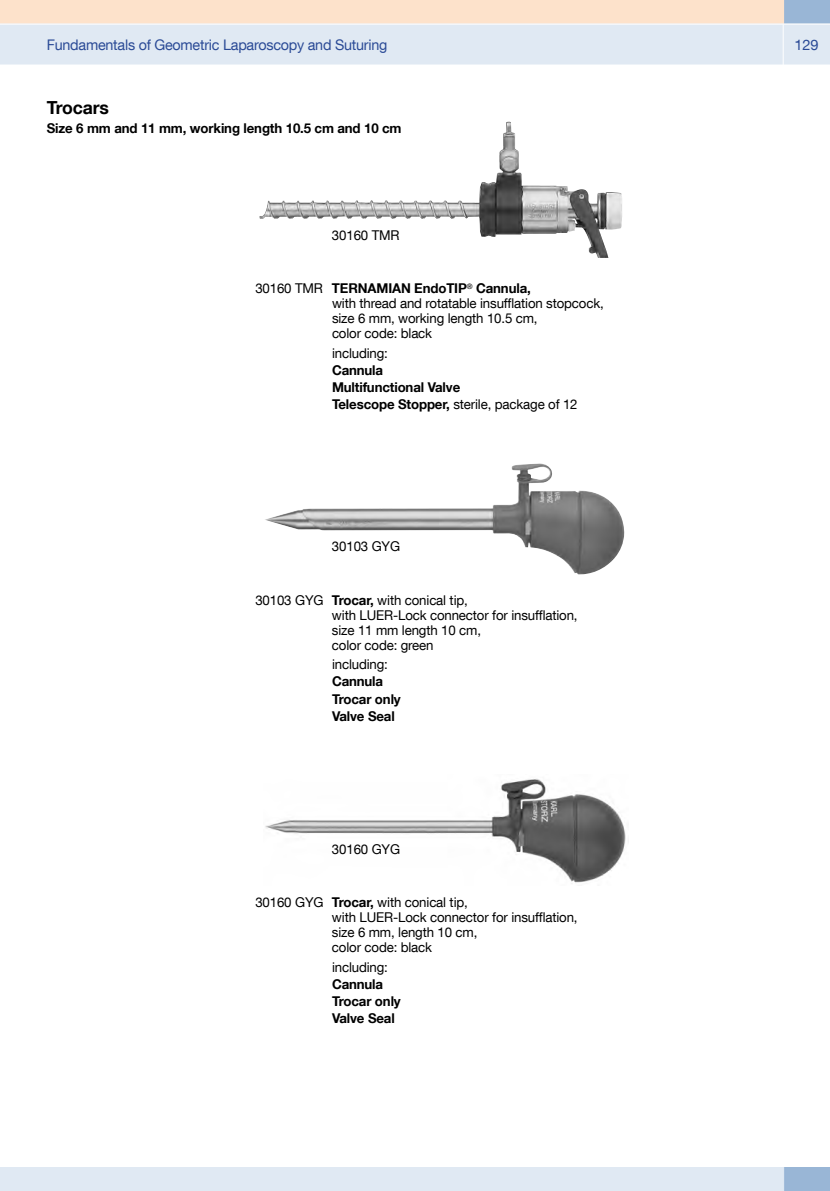
<style>
.page{position:relative;width:830px;height:1191px;background:#fff}
.page>*{position:absolute;margin:0;border:0;box-sizing:border-box;transform-origin:0 0}
.t1{font:700 18px "KS Helvetica Neue";letter-spacing:-.01em;color:#000}
.t2{font:14.7px "KS Helvetica Neue";letter-spacing:-.015em;color:#2a4a96}
.t3{font:13.5px/15px "KS Helvetica Neue";letter-spacing:-.01em;color:#000}
.t4{font:700 13.5px/17.1px "KS Helvetica Neue";letter-spacing:-.01em;color:#000}
.s1{font-weight:700}
.s2{font-weight:400}
</style>
<div class="page">
<img style="left:259px;top:122px;width:248px;height:97px">
<img style="left:265px;top:463px;width:359px;height:112px">
<img style="left:265px;top:779px;width:361px;height:104px">
<p class="t2" style="left:47px;top:36px;width:342px">Fundamentals of Geometric Laparoscopy and Suturing</p>
<p class="t2" style="left:794px;top:35px;width:26px">129</p>
<h1 class="t1" style="left:47px;top:96px;width:64px">Trocars</h1>
<p class="t4" style="left:47px;top:120px;width:356px">Size 6 mm and 11 mm, working length 10.5 cm and 10 cm</p>
<p class="t3" style="left:332px;top:227px;width:69px">30160 TMR</p>
<p class="t3" style="left:332px;top:281px;width:273px;text-indent:-77px">30160 TMR <span class="s1">TERNAMIAN EndoTIP</span><sup>®</sup> <span class="s1">Cannula,<br></span>with thread and rotatable insufflation stopcock, size 6 mm, working length 10.5 cm,<br>color code: black</p>
<p class="t3" style="left:332px;top:345px;width:57px">including:</p>
<p class="t4" style="left:332px;top:361px;width:247px">Cannula<br>Multifunctional Valve<br>Telescope Stopper, <span class="s2">sterile, package of 12</span></p>
<p class="t3" style="left:332px;top:539px;width:70px">30103 GYG</p>
<p class="t3" style="left:332px;top:592px;width:247px;text-indent:-77px">30103 GYG <span class="s1">Trocar,</span> with conical tip,<br>with LUER-Lock connector for insufflation, size 11 mm length 10 cm,<br>color code: green</p>
<p class="t3" style="left:332px;top:656px;width:57px">including:</p>
<p class="t4" style="left:332px;top:672px;width:70px">Cannula<br>Trocar only<br>Valve Seal</p>
<p class="t3" style="left:332px;top:841px;width:70px">30160 GYG</p>
<p class="t3" style="left:332px;top:895px;width:247px;text-indent:-77px">30160 GYG <span class="s1">Trocar,</span> with conical tip,<br>with LUER-Lock connector for insufflation, size 6 mm, length 10 cm,<br>color code: black</p>
<p class="t3" style="left:332px;top:959px;width:57px">including:</p>
<p class="t4" style="left:332px;top:975px;width:70px">Cannula<br>Trocar only<br>Valve Seal</p>
</div>
